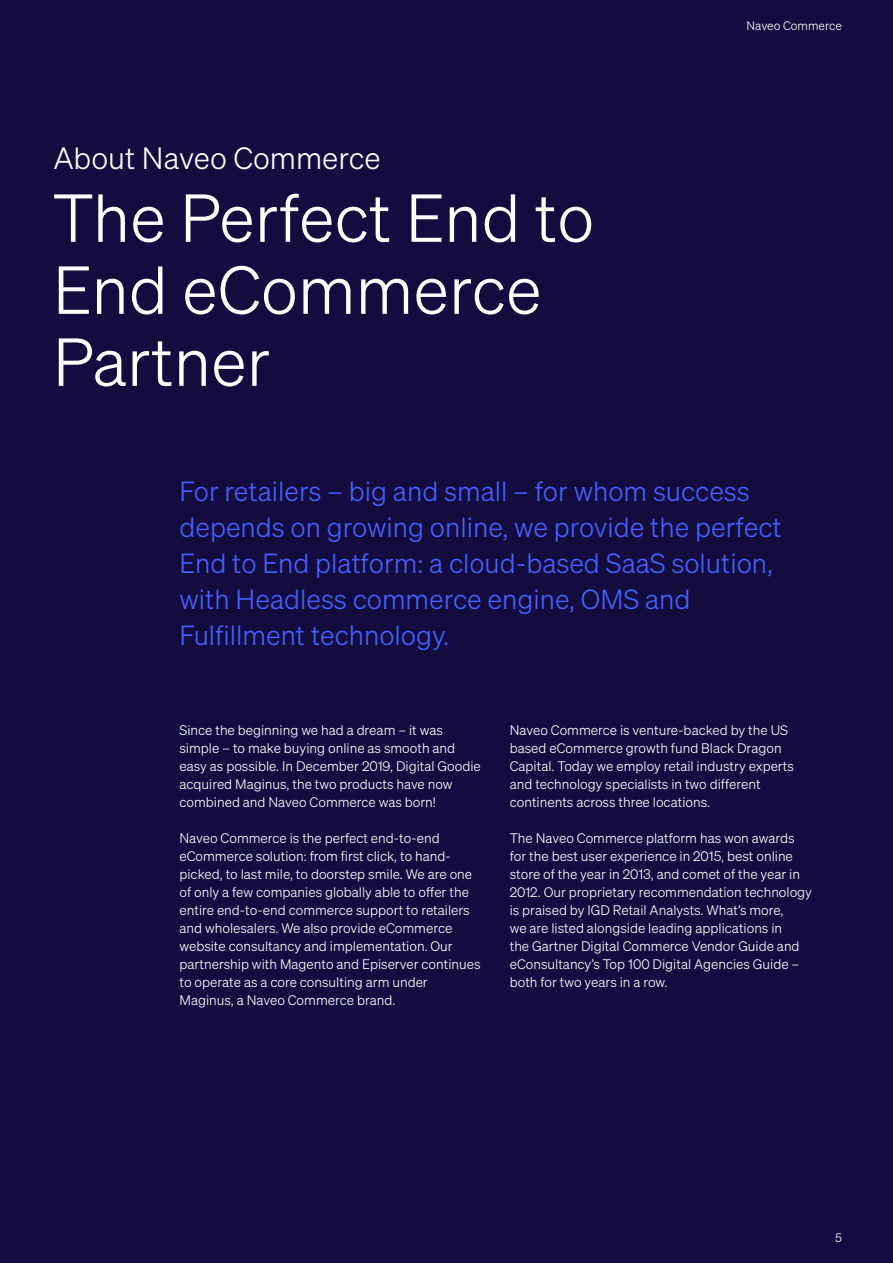
<style>
.page{position:relative;width:893px;height:1263px;background:#140c3f}
.page>*{position:absolute;margin:0;border:0;box-sizing:border-box;transform-origin:0 0}
._7_Title_size{font:66px/72px "Sohne Leicht";color:#fff}
._2_Large_copy{font:30px "Sohne Leicht";color:#fff}
._2_Large_copy-2{font:27px/36px "Sohne Leicht";color:#4760fe}
._1_body_copy{font:13.5px/18px "Sohne Leicht";color:#fff}
.t1{font:12px "Sohne Leicht";color:#fff}
</style>
<div class="page">
<p class="_2_Large_copy" style="left:53px;top:141px;width:329px">About Naveo Commerce</p>
<p class="_7_Title_size" style="left:53px;top:181px;width:543px">The Perfect End to<br>End eCommerce<br>Partner</p>
<p class="t1" style="left:746px;top:19px;width:97px">Naveo Commerce</p>
<p class="_2_Large_copy-2" style="left:179px;top:473px;width:604px">For retailers – big and small – for whom success depends on growing online, we provide the perfect End to End platform: a cloud-based SaaS solution, with Headless commerce engine, OMS and Fulfillment technology.</p>
<p class="_1_body_copy" style="left:179px;top:721px;width:303px">Since the beginning we had a dream – it was simple – to make buying online as smooth and easy as possible. In December 2019, Digital Goodie acquired Maginus, the two products have now combined and Naveo Commerce was born!</p>
<p class="_1_body_copy" style="left:179px;top:829px;width:303px">Naveo Commerce is the perfect end-to-end eCommerce solution: from first click, to hand&shy;picked, to last mile, to doorstep smile. We are one of only a few companies globally able to offer the entire end-to-end commerce support to retailers and wholesalers. We also provide eCommerce website consultancy and implementation. Our partnership with Magento and Episerver continues to operate as a core consulting arm under Maginus, a Naveo Commerce brand.</p>
<p class="_1_body_copy" style="left:510px;top:721px;width:286px">Naveo Commerce is venture-backed by the US based eCommerce growth fund Black Dragon Capital. Today we employ retail industry experts and technology specialists in two different continents across three locations.</p>
<p class="_1_body_copy" style="left:510px;top:829px;width:304px">The Naveo Commerce platform has won awards for the best user experience in 2015, best online store of the year in 2013, and comet of the year in 2012. Our proprietary recommendation technology is praised by IGD Retail Analysts. What’s more,<br>we are listed alongside leading applications in<br>the Gartner Digital Commerce Vendor Guide and eConsultancy’s Top 100 Digital Agencies Guide – both for two years in a row.</p>
<p class="t1" style="left:835px;top:1231px;width:8px">5</p>
</div>
